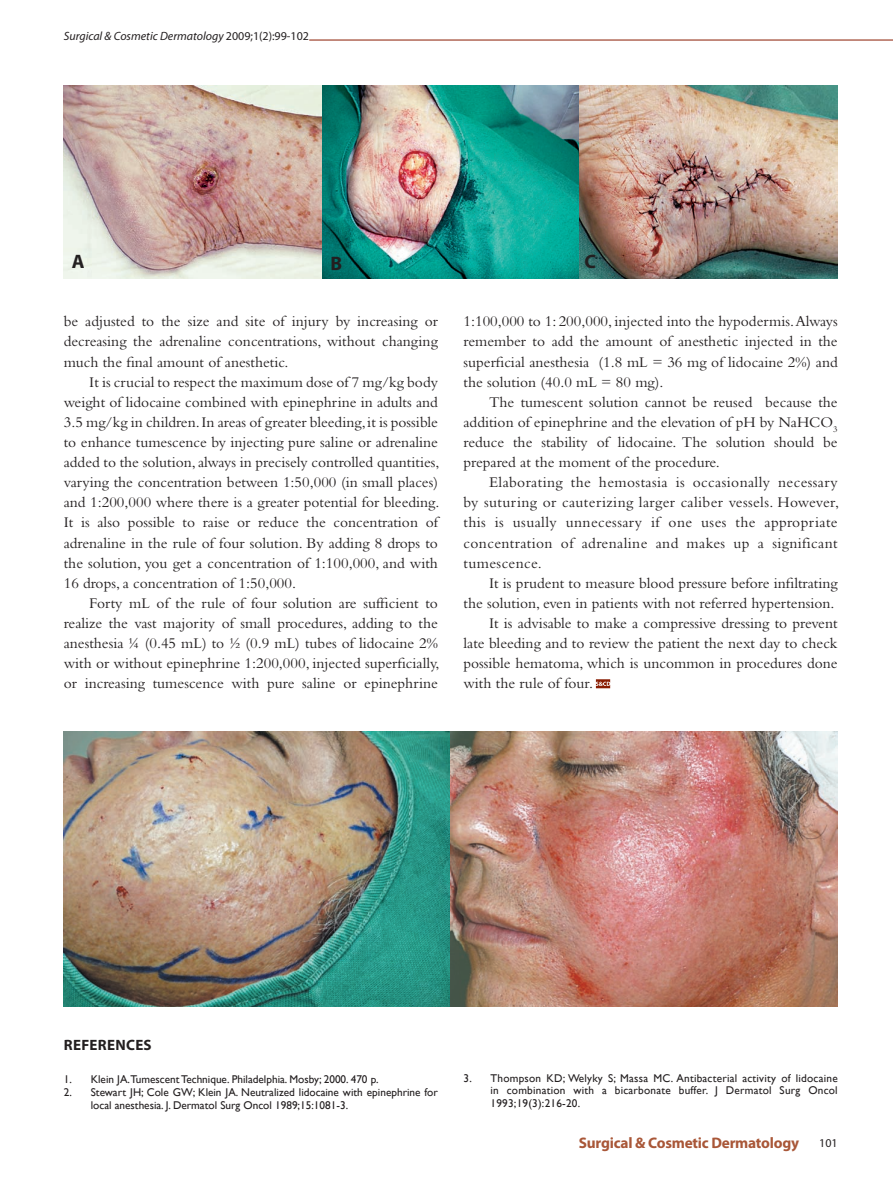
<style>
.page{position:relative;width:893px;height:1191px;background:#fff}
.page>*{position:absolute;margin:0;border:0;box-sizing:border-box;transform-origin:0 0}
.t1{font:700 19.5px "Myriad Pro";color:#231f20}
.t2{font:15.45px/20.1px "Bembo";color:#231f20;text-align:justify}
.t3{font:700 15.3px "Myriad Pro";letter-spacing:-.015em;color:#a95738}
.t4{font:700 15px "Myriad Pro";color:#231f20}
.t5{font:italic 12px "Myriad Pro";color:#231f20}
.t6{font:12px "Myriad Pro";color:#231f20}
.t7{font:11.25px/12.8px "Gill Sans";color:#231f20}
.s1{font-style:normal}
</style>
<div class="page">
<hr style="left:309px;top:40px;width:584px;height:1px;background:#891c02">
<svg style="left:596px;top:679px;width:14px;height:9px"></svg>
<img style="left:64px;top:731px;width:774px;height:275px">
<img style="left:64px;top:85px;width:774px;height:194px">
<p class="t5" style="left:64px;top:28px;width:247px">Surgical &amp; Cosmetic Dermatology <span class="s1">2009;1(2):99-102</span></p>
<p class="t1" style="left:72px;top:249px;width:13px">A</p>
<p class="t1" style="left:330px;top:250px;width:13px">B</p>
<p class="t1" style="left:584px;top:249px;width:13px">C</p>
<p class="t2" style="left:64px;top:311px;width:376px">be adjusted to the size and site of injury by increasing or decreasing the adrenaline concentrations, without changing much the final amount of anesthetic.</p>
<p class="t2" style="left:64px;top:371px;width:377px;text-indent:26px">It is crucial to respect the maximum dose of 7 mg/kg body weight of lidocaine combined with epinephrine in adults and 3.5 mg/kg in children. In areas of greater bleeding, it is possible to enhance tumescence by injecting pure saline or adrenaline added to the solution, always in precisely controlled quantities, varying the concentration between 1:50,000 (in small places) and 1:200,000 where there is a greater potential for bleeding.<br>It is also possible to raise or reduce the concentration of adrenaline in the rule of four solution. By adding 8 drops to the solution, you get a concentration of 1:100,000, and with 16 drops, a concentration of 1:50,000.</p>
<p class="t2" style="left:64px;top:592px;width:377px;text-indent:26px">Forty mL of the rule of four solution are sufficient to realize the vast majority of small procedures, adding to the anesthesia ¼ (0.45 mL) to ½ (0.9 mL) tubes of lidocaine 2% with or without epinephrine 1:200,000, injected superficially, or increasing tumescence with pure saline or epinephrine</p>
<p class="t2" style="left:463px;top:311px;width:376px">1:100,000 to 1: 200,000, injected into the hypodermis. Always remember to add the amount of anesthetic injected in the superficial anesthesia (1.8 mL = 36 mg of lidocaine 2%) and the solution (40.0 mL = 80 mg).</p>
<p class="t2" style="left:463px;top:391px;width:376px;text-indent:26px">The tumescent solution cannot be reused because the addition of epinephrine and the elevation of pH by NaHCO<sub>3 </sub>reduce the stability of lidocaine. The solution should be prepared at the moment of the procedure.</p>
<p class="t2" style="left:463px;top:472px;width:377px;text-indent:26px">Elaborating the hemostasia is occasionally necessary by suturing or cauterizing larger caliber vessels. However, this is usually unnecessary if one uses the appropriate concentration of adrenaline and makes up a significant tumescence.</p>
<p class="t2" style="left:489px;top:572px;width:350px">It is prudent to measure blood pressure before infiltrating</p>
<p class="t2" style="left:463px;top:592px;width:373px">the solution, even in patients with not referred hypertension.</p>
<p class="t2" style="left:489px;top:613px;width:350px">It is advisable to make a compressive dressing to prevent</p>
<p class="t2" style="left:463px;top:633px;width:376px">late bleeding and to review the patient the next day to check</p>
<p class="t2" style="left:463px;top:653px;width:376px">possible hematoma, which is uncommon in procedures done</p>
<p class="t2" style="left:463px;top:673px;width:131px">with the rule of four.</p>
<p class="t4" style="left:64px;top:1035px;width:19px">References</p>
<p class="t7" style="left:64px;top:1072px;width:316px">1. Klein JA.Tumescent Technique. Philadelphia. Mosby; 2000. 470 p.</p>
<p class="t7" style="left:91px;top:1085px;width:349px;text-indent:-27px">2. Stewart JH; Cole GW; Klein JA. Neutralized lidocaine with epinephrine for local anesthesia. J. Dermatol Surg Oncol 1989;15:1081-3.</p>
<p class="t7" style="left:490px;top:1071px;width:349px;text-align:justify;text-indent:-27px">3. Thompson KD; Welyky S; Massa MC. Antibacterial activity of lidocaine in combination with a bicarbonate buffer. J Dermatol Surg Oncol 1993;19(3):216-20.</p>
<p class="t3" style="left:579px;top:1132px;width:222px">Surgical &amp; Cosmetic Dermatology</p>
<p class="t6" style="left:819px;top:1135px;width:20px">101</p>
</div>
